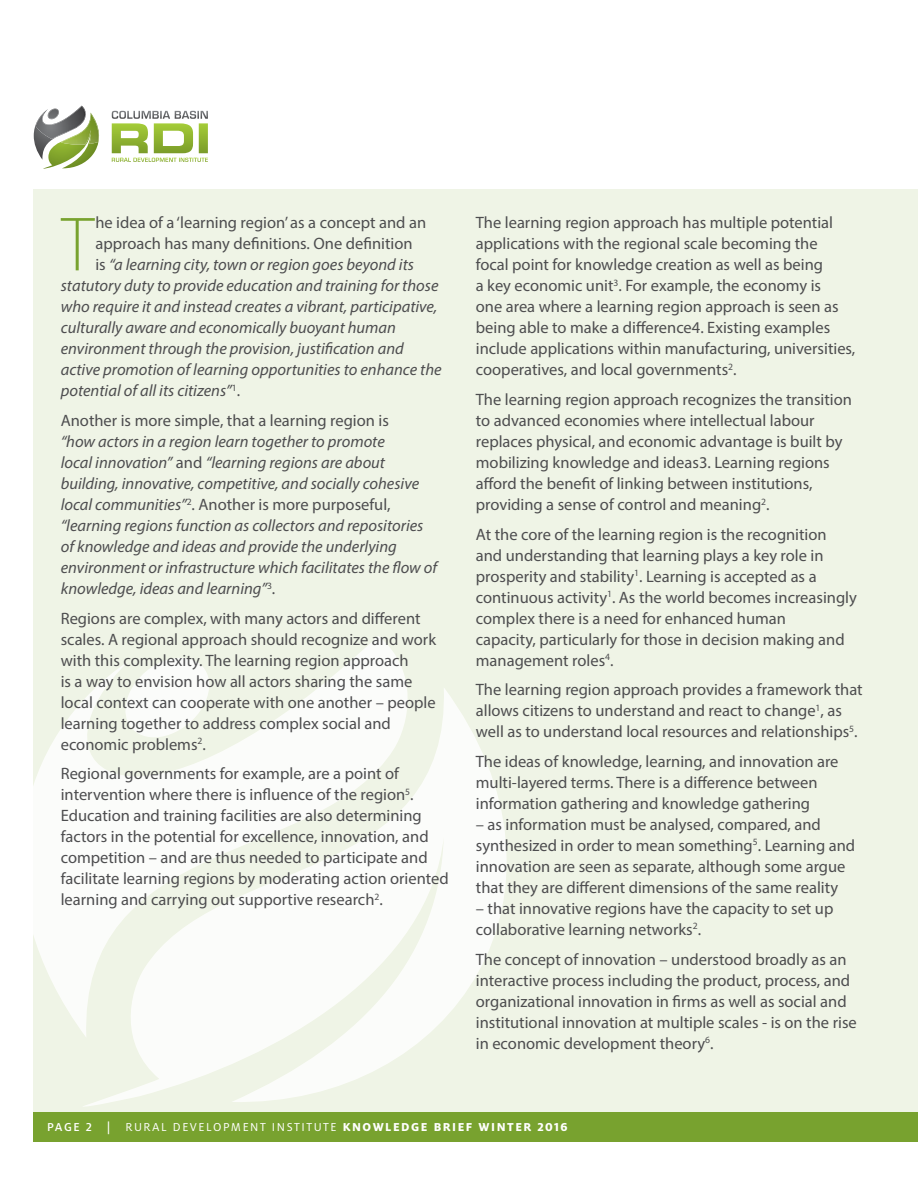
<style>
.page{position:relative;width:918px;height:1188px;background:#fff}
.page>*{position:absolute;margin:0;border:0;box-sizing:border-box;transform-origin:0 0}
.t1{font:300 expanded 83.85px "Milo OT";color:#78a22f}
.t2{font:16.5px/21px "Myriad Pro";color:#4d4d4f}
.t3{font:italic 16.5px/21px "Myriad Pro";color:#4d4d4f}
.t4{font:12.75px "Milo OT";letter-spacing:.12em;color:#fff}
.s1{font-style:normal}
.s2{font-weight:500}
.s3{font-weight:800}
</style>
<div class="page">
<div style="left:34px;top:189px;width:884px;height:949px;background:#eff4e6"></div>
<svg style="left:83px;top:688px;width:424px;height:419px"></svg>
<svg style="left:33px;top:636px;width:388px;height:402px;fill:#fbfcfa"></svg>
<div style="left:34px;top:1112px;width:884px;height:30px;background:#78a22f"></div>
<svg style="left:43px;top:110px;width:52px;height:59px"></svg>
<svg style="left:112px;top:111px;width:96px;height:51px"></svg>
<img style="left:61px;top:114px;width:38px;height:31px">
<img style="left:36px;top:106px;width:49px;height:33px">
<h1 class="t1" style="left:60px;top:199px;width:37px">T</h1>
<p class="t2" style="left:95px;top:212px;width:332px">he idea of a ‘learning region’ as a concept and an</p>
<p class="t2" style="left:95px;top:233px;width:319px">approach has many definitions. One definition</p>
<p class="t3" style="left:95px;top:254px;width:320px"><span class="s1">is</span> “a learning city, town or region goes beyond its</p>
<p class="t3" style="left:61px;top:275px;width:379px">statutory duty to provide education and training for those</p>
<p class="t3" style="left:61px;top:296px;width:378px">who require it and instead creates a vibrant, participative,</p>
<p class="t3" style="left:61px;top:317px;width:337px">culturally aware and economically buoyant human</p>
<p class="t3" style="left:61px;top:338px;width:345px">environment through the provision, justification and</p>
<p class="t3" style="left:61px;top:359px;width:382px">active promotion of learning opportunities to enhance the</p>
<p class="t3" style="left:61px;top:380px;width:181px">potential of all its citizens”<sup>1</sup><span class="s1">.</span></p>
<p class="t2" style="left:61px;top:410px;width:330px">Another is more simple, that a learning region is</p>
<p class="t3" style="left:61px;top:431px;width:378px">“how actors in a region learn together to promote<br>local innovation” <span class="s1">and</span> “learning regions are about building, innovative, competitive, and socially cohesive local communities”<sup>2</sup><span class="s1">. Another is more purposeful, </span>“learning regions function as collectors and repositories of knowledge and ideas and provide the underlying environment or infrastructure which facilitates the flow of knowledge, ideas and learning”<sup>3</sup><span class="s1">.</span></p>
<p class="t2" style="left:61px;top:607px;width:377px">Regions are complex, with many actors and different scales. A regional approach should recognize and work with this complexity. The learning region approach<br>is a way to envision how all actors sharing the same local context can cooperate with one another – people learning together to address complex social and economic problems<sup>2</sup>.</p>
<p class="t2" style="left:61px;top:763px;width:390px">Regional governments for example, are a point of intervention where there is influence of the region<sup>5</sup>.<br>Education and training facilities are also determining factors in the potential for excellence, innovation, and competition – and are thus needed to participate and facilitate learning regions by moderating action oriented learning and carrying out supportive research<sup>2</sup>.</p>
<p class="t2" style="left:476px;top:212px;width:381px">The learning region approach has multiple potential applications with the regional scale becoming the<br>focal point for knowledge creation as well as being<br>a key economic unit<sup>3</sup>. For example, the economy is<br>one area where a learning region approach is seen as being able to make a difference4. Existing examples include applications within manufacturing, universities, cooperatives, and local governments<sup>2</sup>.</p>
<p class="t2" style="left:476px;top:389px;width:378px">The learning region approach recognizes the transition to advanced economies where intellectual labour replaces physical, and economic advantage is built by mobilizing knowledge and ideas3. Learning regions afford the benefit of linking between institutions, providing a sense of control and meaning<sup>2</sup>.</p>
<p class="t2" style="left:476px;top:523px;width:383px">At the core of the learning region is the recognition and understanding that learning plays a key role in prosperity and stability<sup>1</sup>. Learning is accepted as a continuous activity<sup>1</sup>. As the world becomes increasingly complex there is a need for enhanced human<br>capacity, particularly for those in decision making and management roles<sup>4</sup>.</p>
<p class="t2" style="left:476px;top:679px;width:388px">The learning region approach provides a framework that allows citizens to understand and react to change<sup>1</sup>, as well as to understand local resources and relationships<sup>5</sup>.</p>
<p class="t2" style="left:476px;top:751px;width:364px">The ideas of knowledge, learning, and innovation are multi-layered terms. There is a difference between information gathering and knowledge gathering</p>
<p class="t2" style="left:476px;top:814px;width:381px">– as information must be analysed, compared, and synthesized in order to mean something<sup>5</sup>. Learning and innovation are seen as separate, although some argue that they are different dimensions of the same reality</p>
<p class="t2" style="left:476px;top:898px;width:359px">– that innovative regions have the capacity to set up collaborative learning networks<sup>2</sup>.</p>
<p class="t2" style="left:476px;top:948px;width:382px">The concept of innovation – understood broadly as an interactive process including the product, process, and organizational innovation in firms as well as social and institutional innovation at multiple scales - is on the rise in economic development theory<sup>6</sup>.</p>
<p class="t4" style="left:47px;top:1120px;width:522px"><span class="s2">PAGE 2 |</span> RURAL DEVELOPMENT INSTITUTE <span class="s3">KNOWLEDGE BRIEF WINTER 2016</span></p>
</div>
